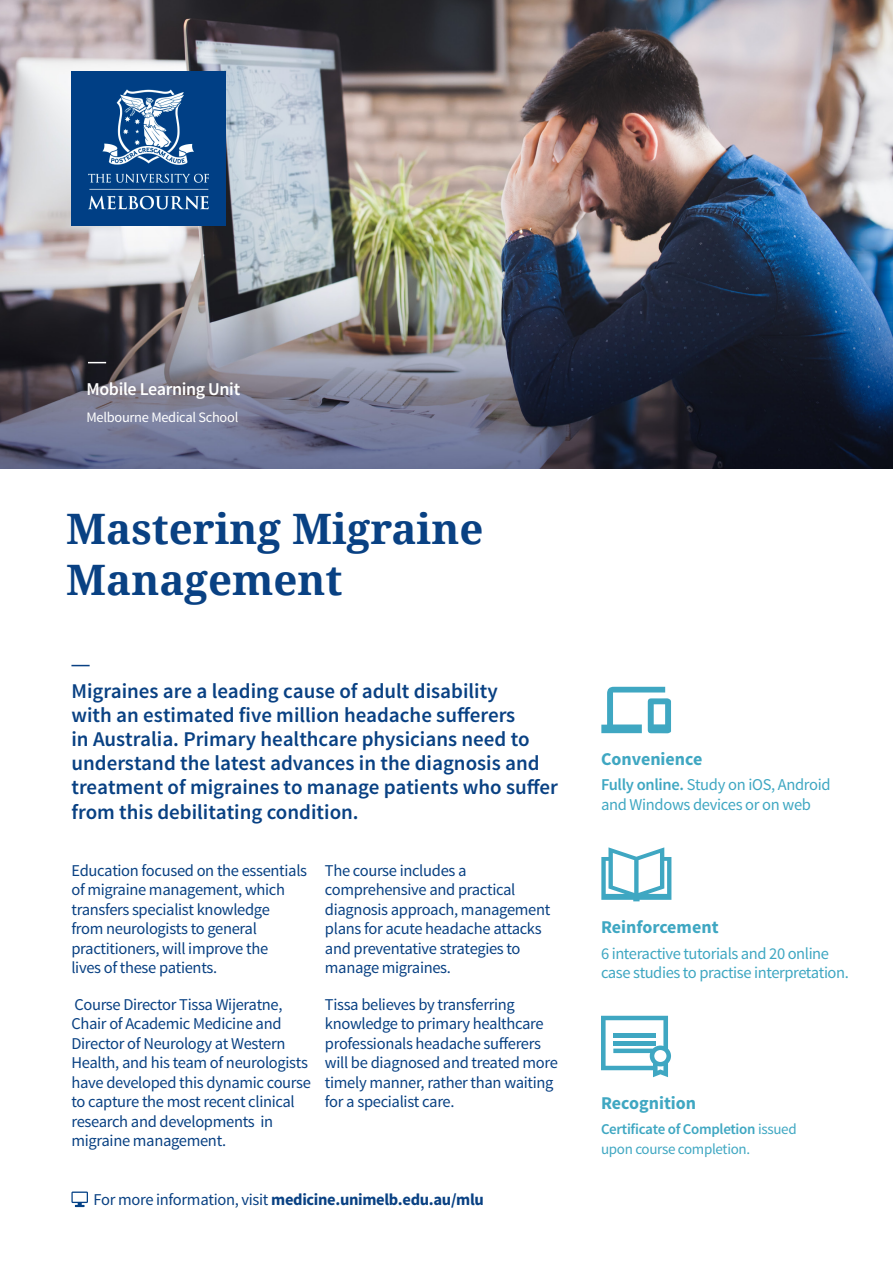
<style>
.page{position:relative;width:893px;height:1263px;background:#fff}
.page>*{position:absolute;margin:0;border:0;box-sizing:border-box;transform-origin:0 0}
.Heading{font:700 42px/50.4px "Noto Serif";color:#094183}
.highlight_paragraph{font:600 21px/24px "Source Sans Pro";color:#094183}
.t1{font:700 18px "Source Sans Pro";color:#3fa7c2}
.t2{font:600 18px "Source Sans Pro";letter-spacing:-.02em;color:#fff}
.body_v2{font:16.5px/19.5px "Source Sans Pro";letter-spacing:-.02em;color:#094183}
.body_v2-2{font:16.5px/19.5px "Source Sans Pro";letter-spacing:-.025em;color:#3fa7c2}
.t3{font:700 16.5px "Source Sans Pro";letter-spacing:-.02em;color:#094183}
.body_v2-3{font:15px/19.5px "Source Sans Pro";letter-spacing:-.02em;color:#3fa7c2}
.t4{font:14.4px "Source Sans Pro";letter-spacing:-.02em;color:#fff}
.s1{font-weight:400}
.s2{font-weight:600}
</style>
<div class="page">
<img style="left:0;top:0;width:893px;height:469px">
<img style="left:71px;top:71px;width:154px;height:154px">
<svg style="left:71px;top:665px;width:19px;height:1px"></svg>
<svg style="left:88px;top:362px;width:18px;height:1px"></svg>
<svg style="left:71px;top:1191px;width:17px;height:16px"></svg>
<svg style="left:601px;top:687px;width:70px;height:46px"></svg>
<svg style="left:601px;top:847px;width:70px;height:54px"></svg>
<svg style="left:601px;top:1016px;width:70px;height:61px"></svg>
<p class="t2" style="left:86px;top:377px;width:155px">Mobile Learning Unit</p>
<p class="t4" style="left:86px;top:408px;width:153px">Melbourne Medical School</p>
<p class="Heading" style="left:66px;top:503px;width:419px">Mastering Migraine<br>Management</p>
<p class="highlight_paragraph" style="left:71px;top:680px;width:488px">Migraines are a leading cause of adult disability<br>with an estimated five million headache sufferers<br>in Australia. Primary healthcare physicians need to understand the latest advances in the diagnosis and treatment of migraines to manage patients who suffer from this debilitating condition.</p>
<p class="body_v2" style="left:71px;top:860px;width:237px">Education focused on the essentials of migraine management, which transfers specialist knowledge<br>from neurologists to general practitioners, will improve the<br>lives of these patients.</p>
<p class="body_v2" style="left:71px;top:994px;width:241px">Course Director Tissa Wijeratne,<br>Chair of Academic Medicine and<br>Director of Neurology at Western<br>Health, and his team of neurologists have developed this dynamic course to capture the most recent clinical research and developments in migraine management.</p>
<p class="body_v2" style="left:325px;top:860px;width:227px">The course includes a comprehensive and practical diagnosis approach, management plans for acute headache attacks and preventative strategies to manage migraines.</p>
<p class="body_v2" style="left:325px;top:994px;width:234px">Tissa believes by transferring knowledge to primary healthcare professionals headache sufferers will be diagnosed and treated more timely manner, rather than waiting for a specialist care.</p>
<p class="t3" style="left:94px;top:1189px;width:392px"><span class="s1">For more information, visit</span> medicine.unimelb.edu.au/mlu</p>
<p class="t1" style="left:601px;top:747px;width:103px">Convenience</p>
<p class="body_v2-2" style="left:601px;top:775px;width:231px"><span class="s2">Fully online.</span> Study on iOS, Android and Windows devices or on web</p>
<p class="t1" style="left:601px;top:915px;width:119px">Reinforcement</p>
<p class="body_v2-2" style="left:601px;top:944px;width:249px">6 interactive tutorials and 20 online case studies to practise interpretation.</p>
<p class="t1" style="left:601px;top:1091px;width:97px">Recognition</p>
<p class="body_v2-3" style="left:601px;top:1120px;width:197px"><span class="s2">Certificate of Completion</span> issued upon course completion.</p>
</div>
